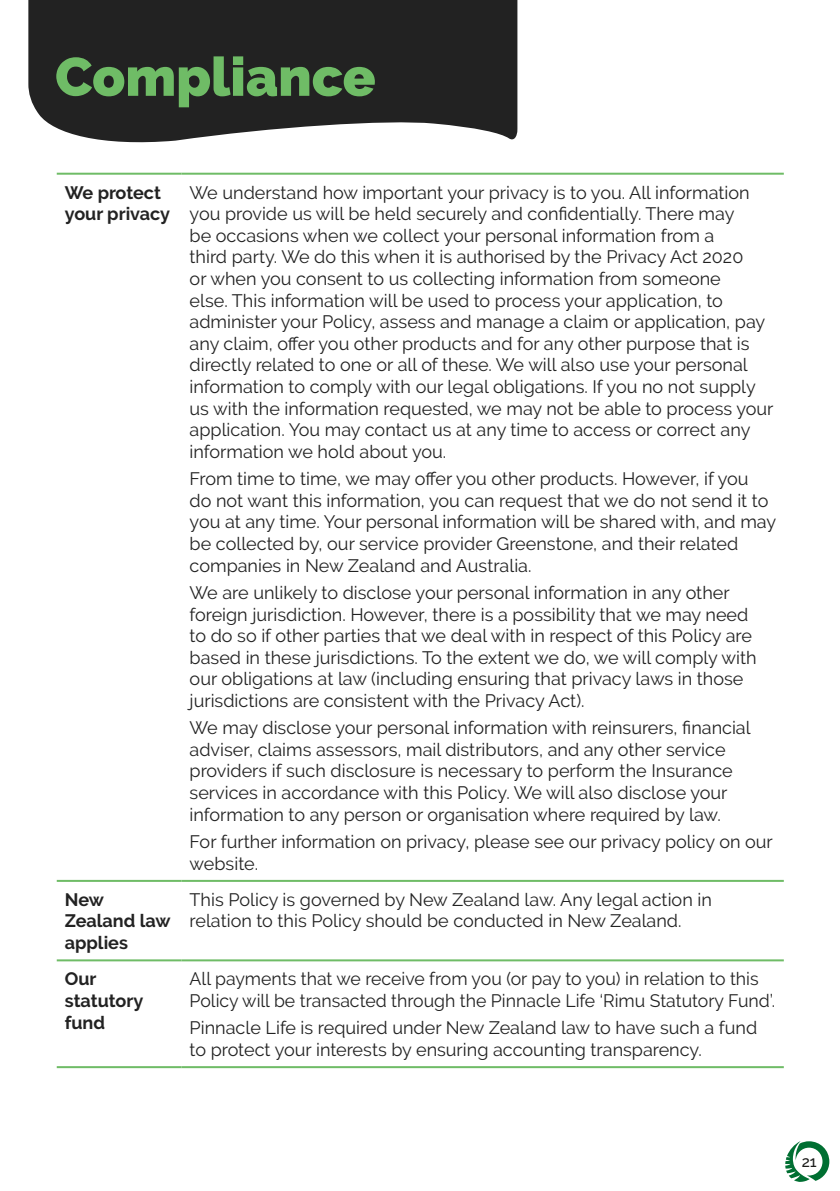
<style>
.page{position:relative;width:840px;height:1191px;background:#fff}
.page>*{position:absolute;margin:0;border:0;box-sizing:border-box;transform-origin:0 0}
.t1{font:900 54px "Raleway";color:#6fbc66}
.t2{font:18px/21.6px "Raleway";color:#222}
.t3{font:700 18px/21.6px "Raleway";color:#222}
.t4{font:500 15.2px "Raleway";color:#1c1c1a}
</style>
<div class="page">
<svg style="left:785px;top:1141px;width:43px;height:41px"></svg>
<svg style="left:28px;top:0;width:489px;height:143px;background:#353535"></svg>
<hr style="left:57px;top:173px;width:124px;height:2px;background:#6fbc66">
<hr style="left:181px;top:173px;width:602px;height:2px;background:#6fbc66">
<hr style="left:57px;top:880px;width:124px;height:2px;background:#6fbc66">
<hr style="left:181px;top:880px;width:602px;height:2px;background:#6fbc66">
<hr style="left:57px;top:959px;width:124px;height:2px;background:#6fbc66">
<hr style="left:181px;top:959px;width:602px;height:2px;background:#6fbc66">
<hr style="left:57px;top:1066px;width:124px;height:2px;background:#6fbc66">
<hr style="left:181px;top:1066px;width:602px;height:2px;background:#6fbc66">
<h1 class="t1" style="left:55px;top:45px;width:322px">Compliance</h1>
<p class="t3" style="left:65px;top:182px;width:107px">We protect your privacy</p>
<p class="t2" style="left:189px;top:181px;width:585px">We understand how important your privacy is to you. All information you provide us will be held securely and confidentially. There may<br>be occasions when we collect your personal information from a<br>third party. We do this when it is authorised by the Privacy Act 2020<br>or when you consent to us collecting information from someone<br>else. This information will be used to process your application, to administer your Policy, assess and manage a claim or application, pay any claim, offer you other products and for any other purpose that is directly related to one or all of these. We will also use your personal information to comply with our legal obligations. If you no not supply us with the information requested, we may not be able to process your application. You may contact us at any time to access or correct any information we hold about you.</p>
<p class="t2" style="left:189px;top:468px;width:588px">From time to time, we may offer you other products. However, if you<br>do not want this information, you can request that we do not send it to you at any time. Your personal information will be shared with, and may be collected by, our service provider Greenstone, and their related companies in New Zealand and Australia.</p>
<p class="t2" style="left:189px;top:582px;width:568px">We are unlikely to disclose your personal information in any other foreign jurisdiction. However, there is a possibility that we may need to do so if other parties that we deal with in respect of this Policy are based in these jurisdictions. To the extent we do, we will comply with our obligations at law (including ensuring that privacy laws in those jurisdictions are consistent with the Privacy Act).</p>
<p class="t2" style="left:189px;top:717px;width:562px">We may disclose your personal information with reinsurers, financial adviser, claims assessors, mail distributors, and any other service providers if such disclosure is necessary to perform the Insurance services in accordance with this Policy. We will also disclose your information to any person or organisation where required by law.</p>
<p class="t2" style="left:189px;top:830px;width:584px">For further information on privacy, please see our privacy policy on our website.</p>
<p class="t3" style="left:65px;top:888px;width:107px">New<br>Zealand law applies</p>
<p class="t2" style="left:189px;top:888px;width:523px">This Policy is governed by New Zealand law. Any legal action in relation to this Policy should be conducted in New Zealand.</p>
<p class="t3" style="left:65px;top:968px;width:80px">Our statutory fund</p>
<p class="t2" style="left:189px;top:968px;width:586px">All payments that we receive from you (or pay to you) in relation to this<br>Policy will be transacted through the Pinnacle Life ‘Rimu Statutory Fund’.</p>
<p class="t2" style="left:189px;top:1017px;width:569px">Pinnacle Life is required under New Zealand law to have such a fund to protect your interests by ensuring accounting transparency.</p>
<p class="t4" style="left:801px;top:1152px;width:16px">21</p>
</div>
